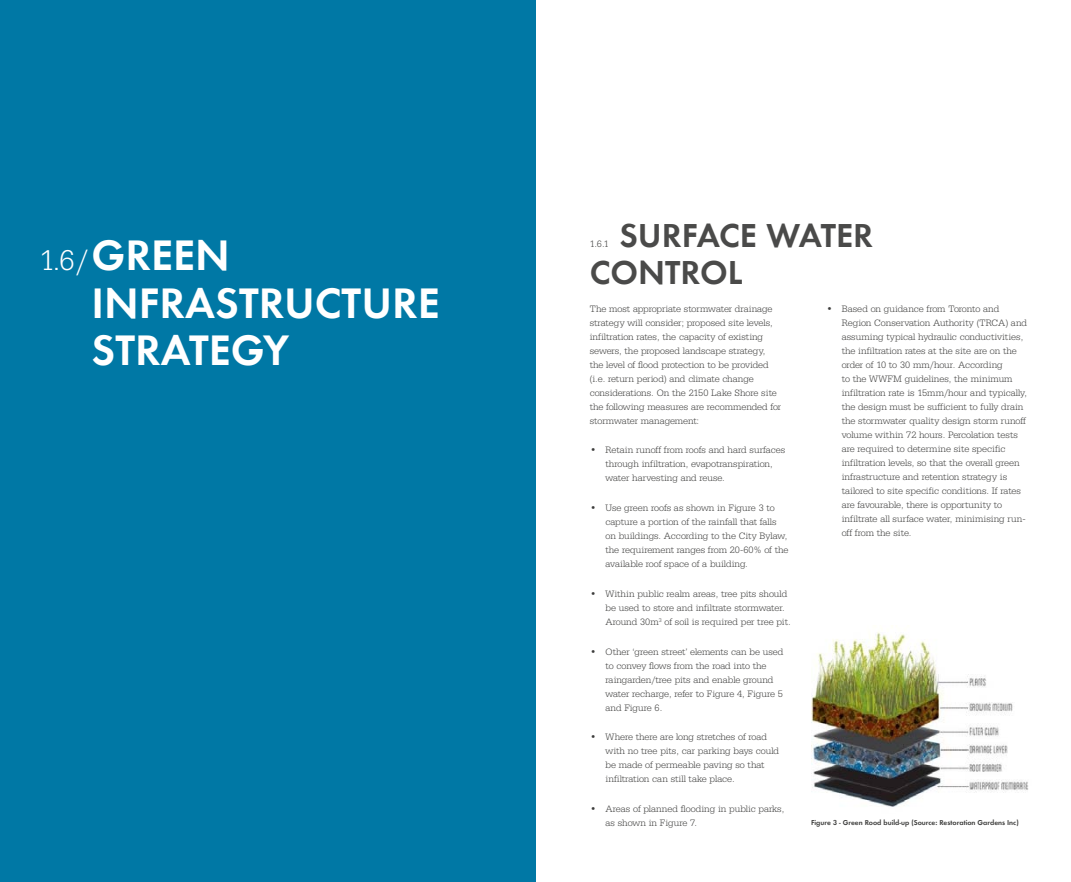
<style>
.page{position:relative;width:1071px;height:882px;background:#fff}
.page>*{position:absolute;margin:0;border:0;box-sizing:border-box;transform-origin:0 0}
.t1{font:700 39.38px/47.2px "Allies Morrison Futura ND";color:#fff}
.t2{font:700 30.62px/36.8px "Allies Morrison Futura ND";color:#4a4a49}
.t3{font:9.62px/14px "Allies Morrison Serifa ND";letter-spacing:-.005em;color:#3c3c3b}
.t4{font:700 6.56px "Allies Morrison Futura ND";color:#3c3c3b}
.s1{font-family:"Allies Morrison Serifa ND";font-weight:400;font-size:29.75px}
</style>
<div class="page">
<div style="left:0;top:0;width:536px;height:882px;background:#0078a5"></div>
<img style="left:811px;top:631px;width:217px;height:176px">
<h2 class="t2" style="left:590px;top:217px;width:285px;text-indent:30px">SURFACE WATER<br>CONTROL</h2>
<p class="t3" style="left:590px;top:301px;width:193px">The most appropriate stormwater drainage strategy will consider; proposed site levels, infiltration rates, the capacity of existing sewers, the proposed landscape strategy, the level of flood protection to be provided (i.e. return period) and climate change considerations. On the 2150 Lake Shore site the following measures are recommended for stormwater management:</p>
<p class="t3" style="left:606px;top:443px;width:181px;text-indent:-16px">• Retain runoff from roofs and hard surfaces through infiltration, evapotranspiration, water harvesting and reuse.</p>
<p class="t3" style="left:606px;top:501px;width:185px;text-indent:-16px">• Use green roofs as shown in Figure 3 to capture a portion of the rainfall that falls on buildings. According to the City Bylaw, the requirement ranges from 20-60% of the available roof space of a building.</p>
<p class="t3" style="left:606px;top:586px;width:187px;text-indent:-16px">• Within public realm areas, tree pits should be used to store and infiltrate stormwater.<br>Around 30m<sup>3</sup> of soil is required per tree pit.</p>
<p class="t3" style="left:606px;top:644px;width:180px;text-indent:-16px">• Other ‘green street’ elements can be used to convey flows from the road into the raingarden/tree pits and enable ground water recharge, refer to Figure 4, Figure 5 and Figure 6.</p>
<p class="t3" style="left:606px;top:730px;width:175px;text-indent:-16px">• Where there are long stretches of road with no tree pits, car parking bays could be made of permeable paving so that infiltration can still take place.</p>
<p class="t3" style="left:606px;top:802px;width:180px;text-indent:-16px">• Areas of planned flooding in public parks, as shown in Figure 7.</p>
<h1 class="t1" style="left:91px;top:232px;width:350px;text-indent:-52px"><span class="s1">1.6/</span>GREEN<br>INFRASTRUCTURE<br>STRATEGY</h1>
<p class="t3" style="left:590px;top:236px;width:21px">1.6.1</p>
<p class="t3" style="left:842px;top:301px;width:187px;text-indent:-16px">• Based on guidance from Toronto and Region Conservation Authority (TRCA) and assuming typical hydraulic conductivities, the infiltration rates at the site are on the order of 10 to 30 mm/hour. According<br>to the WWFM guidelines, the minimum infiltration rate is 15mm/hour and typically, the design must be sufficient to fully drain the stormwater quality design storm runoff volume within 72 hours. Percolation tests are required to determine site specific infiltration levels, so that the overall green infrastructure and retention strategy is tailored to site specific conditions. If rates are favourable, there is opportunity to infiltrate all surface water, minimising run&shy;off from the site.</p>
<p class="t4" style="left:811px;top:818px;width:209px">Figure 3 - Green Rood build-up (Source: Restoration Gardens Inc)</p>
</div>
